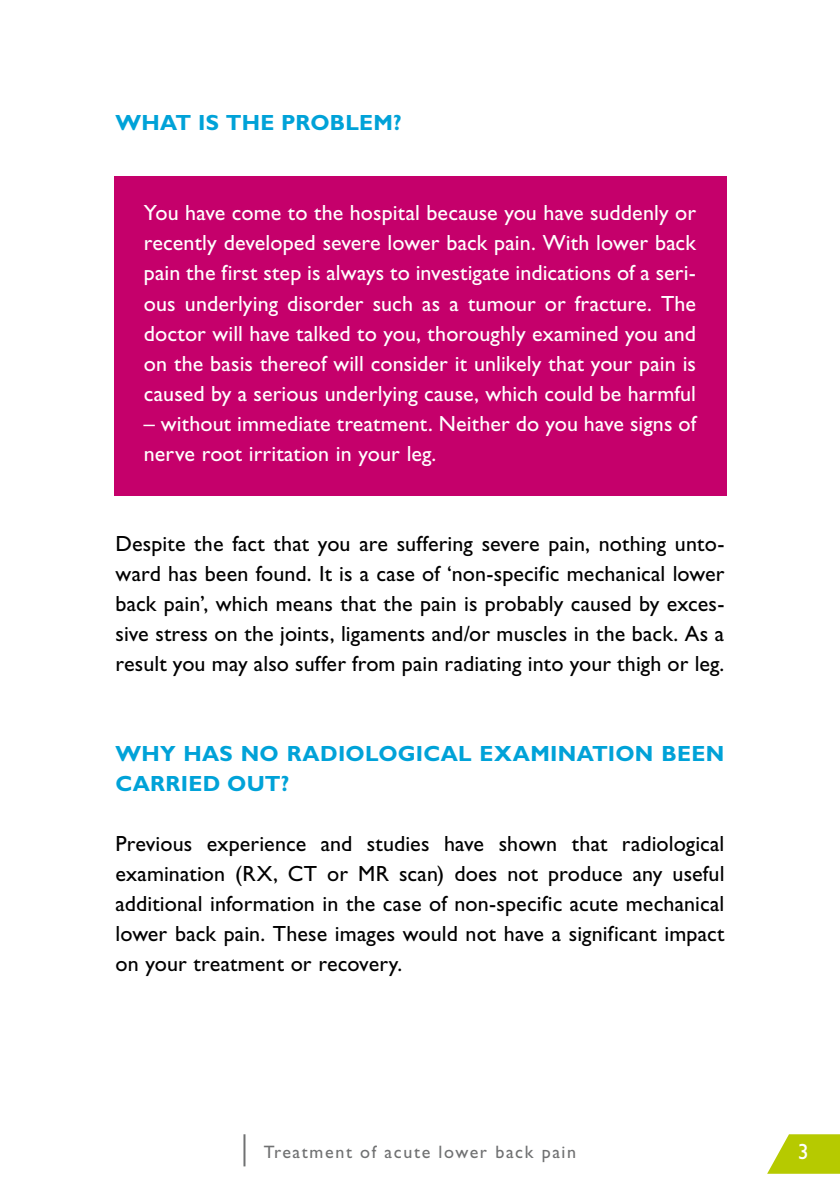
<style>
.page{position:relative;width:840px;height:1191px;background:#fff}
.page>*{position:absolute;margin:0;border:0;box-sizing:border-box;transform-origin:0 0}
.t1{font:22px/30px "Gill Sans Std";letter-spacing:.005em;color:#000;text-align:justify}
.t2{font:22px/30px "Gill Sans Std";letter-spacing:.005em;color:#fff;text-align:justify}
.ONDERTITEL_GROOT{font:700 22px/30px "Gill Sans Std";letter-spacing:.01em;color:#00a2d8}
.t3{font:18px "Gill Sans Std";letter-spacing:.09em;color:#707172}
</style>
<div class="page">
<hr style="left:243px;top:1134px;width:2px;height:32px;background:#707172">
<svg style="left:767px;top:1134px;width:72px;height:39px"></svg>
<div style="left:113px;top:176px;width:613px;height:319px;background:#c5006b"></div>
<p class="ONDERTITEL_GROOT" style="left:115px;top:108px;width:287px">WHAT IS THE PROBLEM?</p>
<p class="t2" style="left:144px;top:198px;width:553px">You have come to the hospital because you have suddenly or recently developed severe lower back pain. With lower back pain the first step is always to investigate indications of a seri&shy;ous underlying disorder such as a tumour or fracture. The doctor will have talked to you, thoroughly examined you and on the basis thereof will consider it unlikely that your pain is caused by a serious underlying cause, which could be harmful</p>
<p class="t2" style="left:144px;top:408px;width:553px">– without immediate treatment. Neither do you have signs of nerve root irritation in your leg.</p>
<p class="t1" style="left:115px;top:528px;width:610px">Despite the fact that you are suffering severe pain, nothing unto&shy;ward has been found. It is a case of ‘non-specific mechanical lower back pain’, which means that the pain is probably caused by exces&shy;sive stress on the joints, ligaments and/or muscles in the back. As a result you may also suffer from pain radiating into your thigh or leg.</p>
<p class="ONDERTITEL_GROOT" style="left:115px;top:738px;width:610px">WHY HAS NO RADIOLOGICAL EXAMINATION BEEN<br>CARRIED OUT?</p>
<p class="t1" style="left:115px;top:828px;width:610px">Previous experience and studies have shown that radiological examination (RX, CT or MR scan) does not produce any useful additional information in the case of non-specific acute mechanical lower back pain. These images would not have a significant impact on your treatment or recovery.</p>
<p class="t3" style="left:263px;top:1141px;width:314px">Treatment of acute lower back pain</p>
<p class="t2" style="left:797px;top:1136px;width:12px">3</p>
</div>
